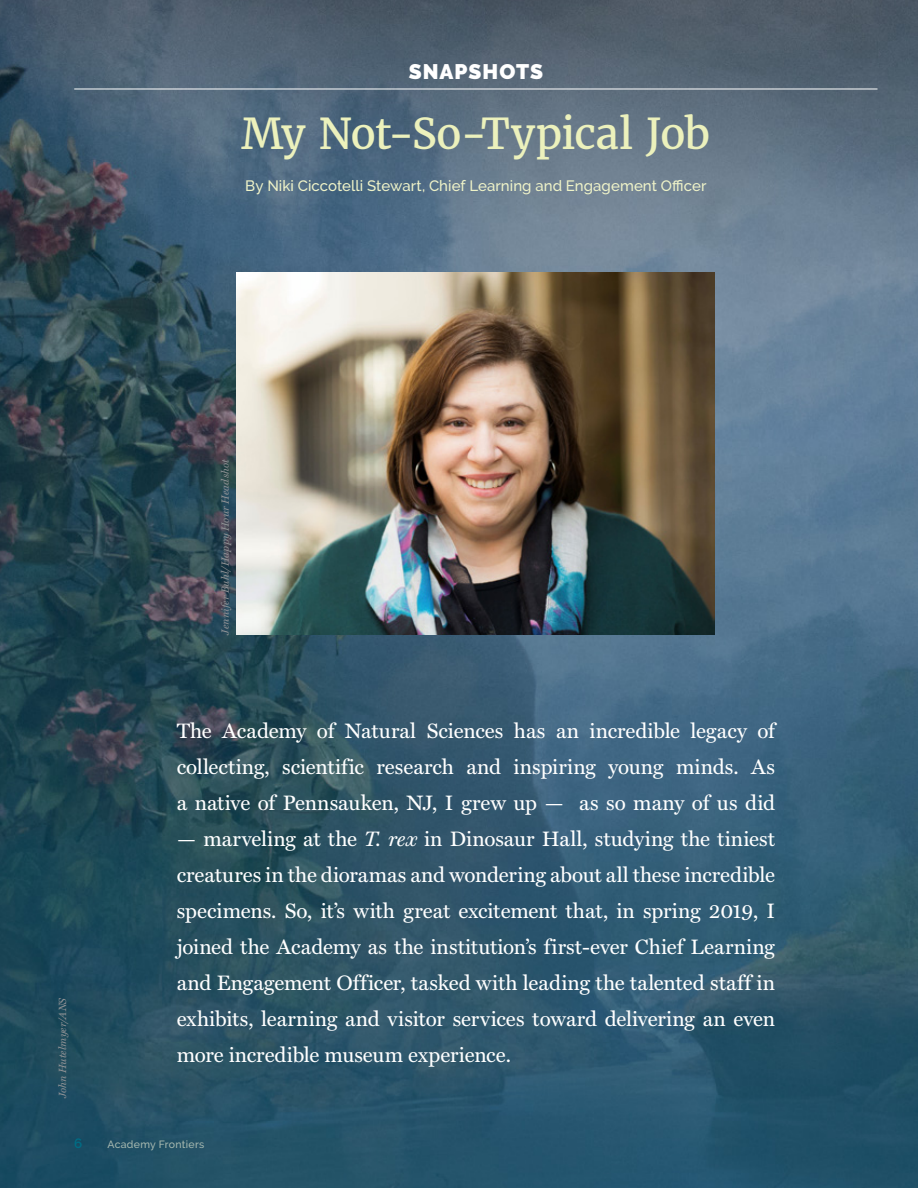
<style>
.page{position:relative;width:918px;height:1188px;background:#fff}
.page>*{position:absolute;margin:0;border:0;box-sizing:border-box;transform-origin:0 0}
.t1{font:42px "Merriweather";letter-spacing:-.02em;color:#ecf1bc}
.t2{font:21px/36px "Miller Text";letter-spacing:-.005em;color:#fff;text-align:justify}
.t3{font:900 21px "Raleway";letter-spacing:.04em;color:#fff}
.t4{font:500 15px "Raleway";letter-spacing:.005em;color:#eff3c8}
.t5{font:600 13.5px "Raleway";color:#006d85}
.t6{font:italic 10.5px "Miller Text";letter-spacing:.015em;color:#919396}
.t7{font:500 10.5px "Raleway";letter-spacing:.025em;color:#a7b9b0}
.s1{font-style:italic}
</style>
<div class="page">
<img style="left:0;top:0;width:918px;height:1188px">
<hr style="left:74px;top:89px;width:804px;height:1px;background:#fff">
<img style="left:237px;top:273px;width:478px;height:361px">
<p class="t3" style="left:409px;top:59px;width:136px">SNAPSHOTS</p>
<p class="t6" style="left:56px;top:1098px;width:103px;rotate:-90deg">John Hutelmyer/ANS</p>
<h1 class="t1" style="left:242px;top:108px;width:470px">My Not-So-Typical Job</h1>
<p class="t4" style="left:245px;top:177px;width:463px">By Niki Ciccotelli Stewart, Chief Learning and Engagement Officer</p>
<p class="t6" style="left:219px;top:634px;width:177px;rotate:-90deg">Jennifer Buhl/Happy Hour Headshot</p>
<p class="t2" style="left:177px;top:713px;width:600px">The Academy of Natural Sciences has an incredible legacy of collecting, scientific research and inspiring young minds. As a native of Pennsauken, NJ, I grew up — as so many of us did</p>
<p class="t2" style="left:177px;top:821px;width:600px">— marveling at the <span class="s1">T. rex</span> in Dinosaur Hall, studying the tiniest creatures in the dioramas and wondering about all these incredible specimens. So, it’s with great excitement that, in spring 2019, I joined the Academy as the institution’s first-ever Chief Learning and Engagement Officer, tasked with leading the talented staff in exhibits, learning and visitor services toward delivering an even more incredible museum experience.</p>
<p class="t5" style="left:74px;top:1135px;width:10px">6</p>
<p class="t7" style="left:107px;top:1138px;width:98px">Academy Frontiers</p>
</div>
